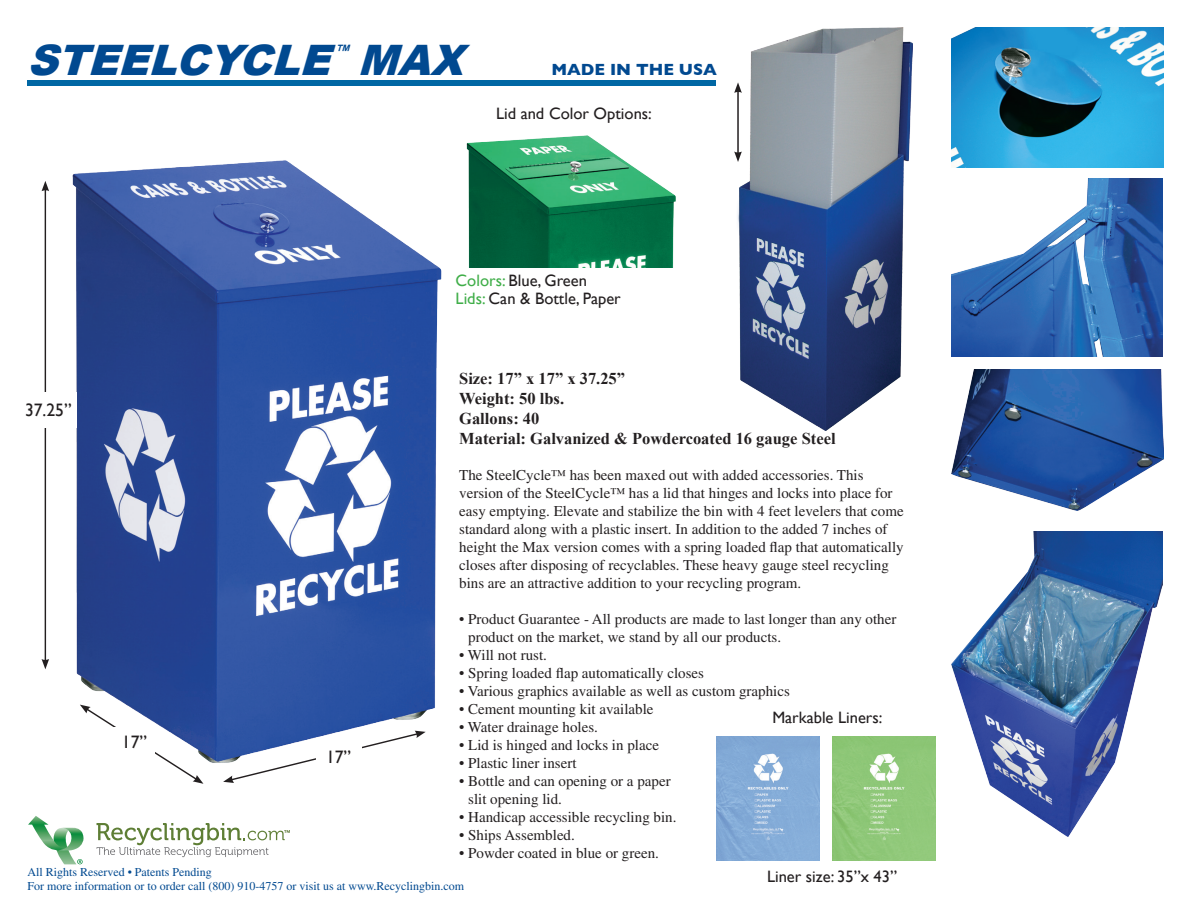
<style>
.page{position:relative;width:1188px;height:918px;background:#fff}
.page>*{position:absolute;margin:0;border:0;box-sizing:border-box;transform-origin:0 0}
.t1{font:italic 900 42px "Arial";color:#014990}
.t2{font:18px "Gill Sans";color:#231f20}
.t3{font:16.5px/18px "Gill Sans";color:#231f20}
.t4{font:700 16.5px "Times New Roman";color:#231f20}
.t5{font:700 16.5px "Gill Sans";color:#014990}
.t6{font:italic 700 15.75px "Arial";color:#014990}
.t7{font:15px/18px "Times";color:#231f20}
.t8{font:12px "Times";color:#014990}
.s1{color:#40ae49}
</style>
<div class="page">
<img style="left:72px;top:160px;width:370px;height:603px">
<img style="left:466px;top:135px;width:210px;height:133px">
<img style="left:951px;top:369px;width:213px;height:141px">
<img style="left:952px;top:27px;width:212px;height:140px">
<img style="left:951px;top:179px;width:211px;height:178px">
<img style="left:951px;top:531px;width:211px;height:306px">
<hr style="left:45px;top:189px;width:1px;height:472px;background:#231f20">
<svg style="left:42px;top:181px;width:7px;height:10px"></svg>
<svg style="left:42px;top:659px;width:7px;height:10px"></svg>
<div style="left:20px;top:392px;width:57px;height:36px;background:#fff"></div>
<svg style="left:223px;top:731px;width:203px;height:52px"></svg>
<svg style="left:80px;top:705px;width:123px;height:79px"></svg>
<img style="left:737px;top:27px;width:175px;height:404px">
<hr style="left:737px;top:91px;width:2px;height:63px;background:#231f20">
<svg style="left:734px;top:82px;width:8px;height:11px"></svg>
<svg style="left:734px;top:151px;width:8px;height:11px"></svg>
<img style="left:717px;top:736px;width:103px;height:124px">
<img style="left:833px;top:736px;width:103px;height:124px">
<div style="left:27px;top:81px;width:689px;height:5px;background:#0067a4"></div>
<svg style="left:28px;top:816px;width:56px;height:48px"></svg>
<svg style="left:97px;top:823px;width:193px;height:34px"></svg>
<p class="t1" style="left:27px;top:37px;width:451px">STEELCYCLE MAX</p>
<p class="t6" style="left:334px;top:42px;width:22px">™</p>
<p class="t5" style="left:551px;top:60px;width:167px">MADE IN THE USA</p>
<p class="t3" style="left:496px;top:104px;width:157px">Lid and Color Options:</p>
<p class="t2" style="left:25px;top:400px;width:48px">37.25”</p>
<p class="t2" style="left:122px;top:731px;width:27px">17”</p>
<p class="t2" style="left:326px;top:746px;width:27px">17”</p>
<p class="t3" style="left:456px;top:271px;width:167px"><span class="s1">Colors:</span> Blue, Green<br><span class="s1">Lids:</span> Can &amp; Bottle, Paper</p>
<p class="t4" style="left:459px;top:369px;width:167px">Size: 17” x 17” x 37.25”</p>
<p class="t4" style="left:459px;top:389px;width:106px">Weight: 50 lbs.</p>
<p class="t4" style="left:459px;top:409px;width:82px">Gallons: 40</p>
<p class="t4" style="left:459px;top:429px;width:378px">Material: Galvanized &amp; Powdercoated 16 gauge Steel</p>
<p class="t7" style="left:459px;top:466px;width:446px">The SteelCycle™ has been maxed out with added accessories. This version of the SteelCycle™ has a lid that hinges and locks into place for easy emptying. Elevate and stabilize the bin with 4 feet levelers that come standard along with a plastic insert. In addition to the added 7 inches of height the Max version comes with a spring loaded flap that automatically closes after disposing of recyclables. These heavy gauge steel recycling bins are an attractive addition to your recycling program.</p>
<p class="t7" style="left:468px;top:610px;width:430px;text-indent:-9px">• Product Guarantee - All products are made to last longer than any other product on the market, we stand by all our products.</p>
<p class="t7" style="left:459px;top:646px;width:89px">• Will not rust.</p>
<p class="t7" style="left:459px;top:664px;width:246px">• Spring loaded flap automatically closes</p>
<p class="t7" style="left:459px;top:682px;width:332px">• Various graphics available as well as custom graphics</p>
<p class="t7" style="left:459px;top:700px;width:196px">• Cement mounting kit available</p>
<p class="t7" style="left:459px;top:718px;width:140px">• Water drainage holes.</p>
<p class="t7" style="left:459px;top:736px;width:201px">• Lid is hinged and locks in place</p>
<p class="t7" style="left:459px;top:754px;width:119px">• Plastic liner insert</p>
<p class="t7" style="left:468px;top:772px;width:204px;text-indent:-9px">• Bottle and can opening or a paper slit opening lid.</p>
<p class="t7" style="left:459px;top:808px;width:219px">• Handicap accessible recycling bin.</p>
<p class="t7" style="left:459px;top:826px;width:117px">• Ships Assembled.</p>
<p class="t7" style="left:459px;top:844px;width:201px">• Powder coated in blue or green.</p>
<p class="t3" style="left:772px;top:708px;width:112px">Markable Liners:</p>
<p class="t8" style="left:27px;top:865px;width:186px">All Rights Reserved • Patents Pending</p>
<p class="t8" style="left:27px;top:880px;width:438px">For more information or to order call (800) 910-4757 or visit us at www.Recyclingbin.com</p>
<p class="t3" style="left:767px;top:867px;width:132px">Liner size: 35”x 43”</p>
</div>
